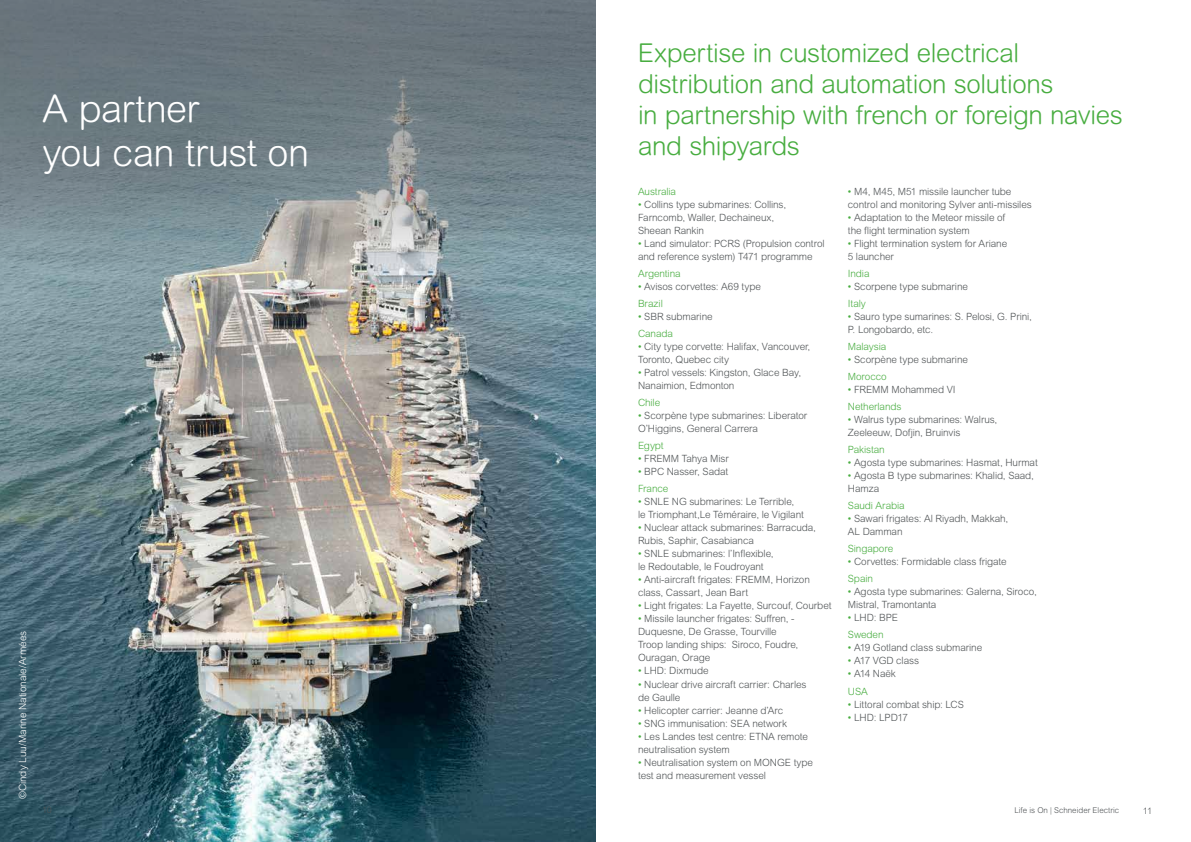
<style>
.page{position:relative;width:1191px;height:842px;background:#fff}
.page>*{position:absolute;margin:0;border:0;box-sizing:border-box;transform-origin:0 0}
.t1{font:300 38px/44px "Arial Rounded MT Pro";letter-spacing:-.015em;color:#fff}
.t2{font:300 26px/31.2px "Arial Rounded MT Pro";letter-spacing:-.015em;color:#48ad40}
.t3{font:300 10px/13px "Arial Rounded MT Pro";letter-spacing:-.01em;color:#505456}
.t4{font:300 10px/17px "Arial Rounded MT Pro";letter-spacing:-.01em;color:#48ad40}
.t5{font:300 10px "Arial Rounded MT Pro";color:#fff}
.t6{font:300 9px "Arial MT Std";color:#505456}
.t7{font:300 8px "Arial Rounded MT Pro";color:#505456}
.s1{color:#48ad40}
.s2{color:#505456}
</style>
<div class="page">
<img style="left:0;top:273px;width:595px;height:569px">
<svg style="left:0;top:0;width:595px;height:273px;background:#76848a"></svg>
<p class="t5" style="left:17px;top:799px;width:170px;rotate:-90deg">©Cindy Luu/Marine Nationale/Armées</p>
<h1 class="t1" style="left:43px;top:88px;width:268px">A partner<br>you can trust on</h1>
<h2 class="t2" style="left:638px;top:38px;width:486px">Expertise in customized electrical distribution and automation solutions<br>in partnership with french or foreign navies and shipyards</h2>
<p class="t4" style="left:638px;top:184px;width:40px">Australia</p>
<p class="t3" style="left:638px;top:199px;width:150px"><span class="s1">•</span> Collins type submarines: Collins,<br>Farncomb, Waller, Dechaineux,<br>Sheean Rankin</p>
<p class="t3" style="left:638px;top:238px;width:188px"><span class="s1">•</span> Land simulator: PCRS (Propulsion control and reference system) T471 programme</p>
<p class="t4" style="left:638px;top:266px;width:44px">Argentina</p>
<p class="t3" style="left:638px;top:279px;width:124px;line-height:17px"><span class="s1">•</span> Avisos corvettes: A69 type<br><span class="s1">Brazil</span></p>
<p class="t3" style="left:638px;top:309px;width:76px;line-height:17px"><span class="s1">•</span> SBR submarine<br><span class="s1">Canada</span></p>
<p class="t3" style="left:638px;top:341px;width:174px"><span class="s1">•</span> City type corvette: Halifax, Vancouver,<br>Toronto, Quebec city</p>
<p class="t3" style="left:638px;top:367px;width:165px"><span class="s1">•</span> Patrol vessels: Kingston, Glace Bay,<br>Nanaimion, Edmonton</p>
<p class="t4" style="left:638px;top:395px;width:24px">Chile</p>
<p class="t3" style="left:638px;top:410px;width:171px"><span class="s1">•</span> Scorpène type submarines: Liberator<br>O’Higgins, General Carrera</p>
<p class="t4" style="left:638px;top:438px;width:27px">Egypt</p>
<p class="t3" style="left:638px;top:453px;width:92px"><span class="s1">•</span> FREMM Tahya Misr</p>
<p class="t3" style="left:638px;top:464px;width:92px;line-height:17px"><span class="s1">•</span> BPC Nasser, Sadat<br><span class="s1">France</span></p>
<p class="t3" style="left:638px;top:496px;width:167px"><span class="s1">•</span> SNLE NG submarines: Le Terrible, le Triomphant,Le Téméraire, le Vigilant</p>
<p class="t3" style="left:638px;top:522px;width:179px"><span class="s1">•</span> Nuclear attack submarines: Barracuda,<br>Rubis, Saphir, Casabianca</p>
<p class="t3" style="left:638px;top:548px;width:137px"><span class="s1">•</span> SNLE submarines: l’Inflexible, le Redoutable, le Foudroyant</p>
<p class="t3" style="left:638px;top:574px;width:173px"><span class="s1">•</span> Anti-aircraft frigates: FREMM, Horizon class, Cassart, Jean Bart</p>
<p class="t3" style="left:638px;top:600px;width:195px"><span class="s1">•</span> Light frigates: La Fayette, Surcouf, Courbet</p>
<p class="t3" style="left:638px;top:613px;width:162px"><span class="s1">•</span> Missile launcher frigates: Suffren, -<br>Duquesne, De Grasse, Tourville<br>Troop landing ships: Siroco, Foudre,<br>Ouragan, Orage</p>
<p class="t3" style="left:638px;top:665px;width:72px"><span class="s1">•</span> LHD: Dixmude</p>
<p class="t3" style="left:638px;top:678px;width:170px"><span class="s1">•</span> Nuclear drive aircraft carrier: Charles de Gaulle</p>
<p class="t3" style="left:638px;top:704px;width:147px"><span class="s1">•</span> Helicopter carrier: Jeanne d’Arc</p>
<p class="t3" style="left:638px;top:717px;width:150px"><span class="s1">•</span> SNG immunisation: SEA network</p>
<p class="t3" style="left:638px;top:730px;width:171px"><span class="s1">•</span> Les Landes test centre: ETNA remote neutralisation system</p>
<p class="t3" style="left:638px;top:756px;width:177px"><span class="s1">•</span> Neutralisation system on MONGE type test and measurement vessel</p>
<p class="t3" style="left:848px;top:186px;width:185px"><span class="s1">•</span> M4, M45, M51 missile launcher tube control and monitoring Sylver anti-missiles</p>
<p class="t3" style="left:848px;top:212px;width:159px"><span class="s1">•</span> Adaptation to the Meteor missile of the flight termination system</p>
<p class="t3" style="left:848px;top:238px;width:161px"><span class="s1">•</span> Flight termination system for Ariane<br>5 launcher</p>
<p class="t4" style="left:848px;top:266px;width:23px">India</p>
<p class="t3" style="left:848px;top:279px;width:122px;line-height:17px"><span class="s1">•</span> Scorpene type submarine<br><span class="s1">Italy</span></p>
<p class="t3" style="left:848px;top:311px;width:186px"><span class="s1">•</span> Sauro type sumarines: S. Pelosi, G. Prini,<br>P. Longobardo, etc.</p>
<p class="t4" style="left:848px;top:339px;width:40px">Malaysia</p>
<p class="t3" style="left:848px;top:352px;width:122px;line-height:17px"><span class="s1">•</span> Scorpène type submarine<br><span class="s1">Morocco</span></p>
<p class="t3" style="left:848px;top:382px;width:109px;line-height:17px"><span class="s1">•</span> FREMM Mohammed VI<br><span class="s1">Netherlands</span></p>
<p class="t3" style="left:848px;top:414px;width:151px"><span class="s1">•</span> Walrus type submarines: Walrus,<br>Zeeleeuw, Dofjin, Bruinvis</p>
<p class="t4" style="left:848px;top:442px;width:38px">Pakistan</p>
<p class="t3" style="left:848px;top:457px;width:191px"><span class="s1">•</span> Agosta type submarines: Hasmat, Hurmat</p>
<p class="t3" style="left:848px;top:470px;width:188px"><span class="s1">•</span> Agosta B type submarines: Khalid, Saad,<br>Hamza</p>
<p class="t4" style="left:848px;top:498px;width:58px">Saudi Arabia</p>
<p class="t3" style="left:848px;top:513px;width:162px"><span class="s1">•</span> Sawari frigates: Al Riyadh, Makkah,<br>AL Damman</p>
<p class="t4" style="left:848px;top:541px;width:47px">Singapore</p>
<p class="t3" style="left:848px;top:554px;width:160px;line-height:17px"><span class="s1">•</span> Corvettes: Formidable class frigate<br><span class="s1">Spain</span></p>
<p class="t3" style="left:848px;top:586px;width:190px"><span class="s1">•</span> Agosta type submarines: Galerna, Siroco,<br>Mistral, Tramontanta</p>
<p class="t4" style="left:848px;top:610px;width:52px">• <span class="s2">LHD: BPE<br></span>Sweden</p>
<p class="t3" style="left:848px;top:642px;width:136px"><span class="s1">•</span> A19 Gotland class submarine</p>
<p class="t3" style="left:848px;top:655px;width:73px"><span class="s1">•</span> A17 VGD class</p>
<p class="t3" style="left:848px;top:666px;width:50px;line-height:17px"><span class="s1">•</span> A14 Naëk<br><span class="s1">USA</span></p>
<p class="t3" style="left:848px;top:698px;width:118px"><span class="s1">•</span> Littoral combat ship: LCS</p>
<p class="t3" style="left:848px;top:711px;width:62px"><span class="s1">•</span> LHD: LPD17</p>
<p class="t6" style="left:42px;top:805px;width:11px">10</p>
<p class="t7" style="left:1014px;top:805px;width:106px">Life is On | Schneider Electric</p>
<p class="t6" style="left:1142px;top:805px;width:11px">11</p>
</div>
